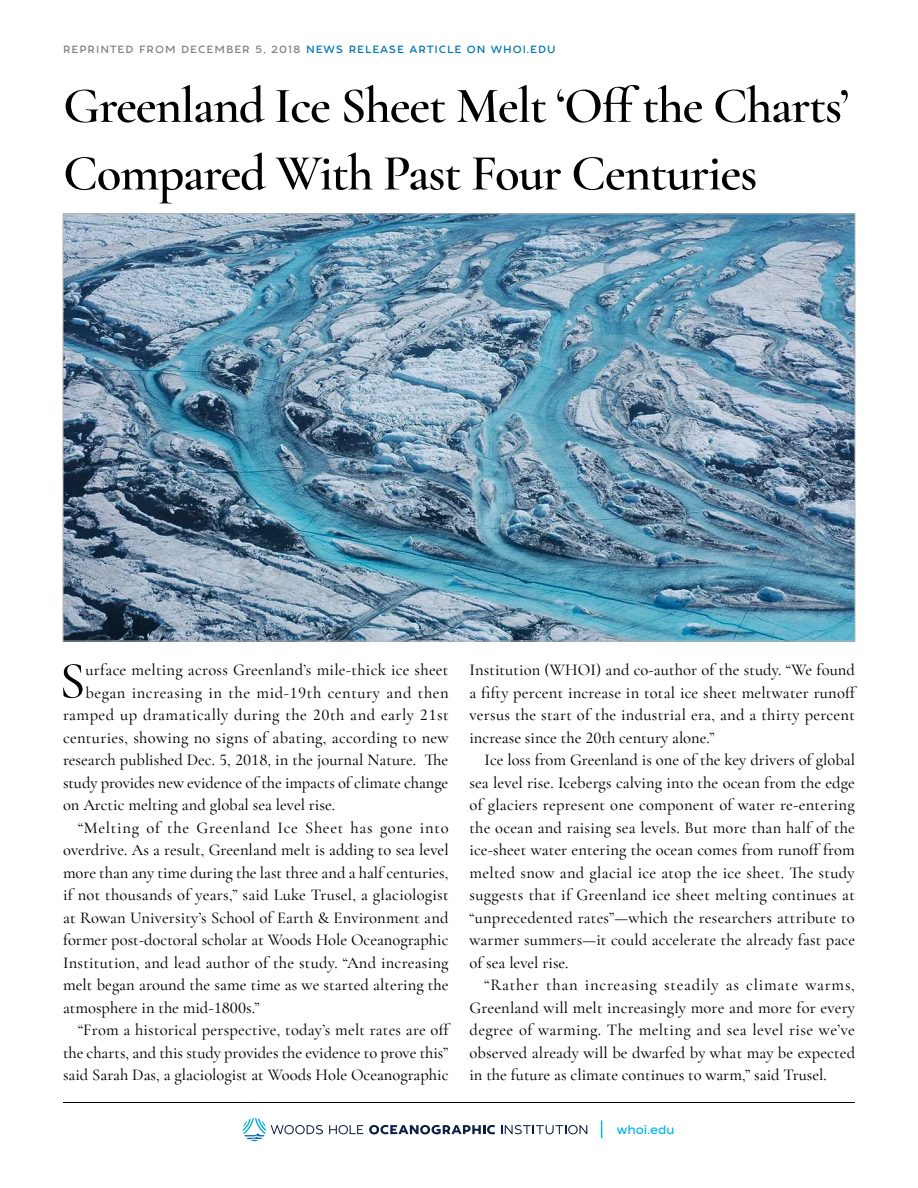
<style>
.page{position:relative;width:918px;height:1188px;background:#fff}
.page>*{position:absolute;margin:0;border:0;box-sizing:border-box;transform-origin:0 0}
.Body_1st{font:500 52.5px "Cormorant Garamond";color:#000}
.t1{font:600 51px/67.5px "Cormorant Garamond";letter-spacing:-.025em;color:#000}
.Body{font:500 16.5px/22.5px "Cormorant Garamond";letter-spacing:.005em;color:#000;text-align:justify}
.Body_1st-2{font:500 16.5px "Cormorant Garamond";letter-spacing:.015em;color:#000}
.Body_1st-3{font:500 16.5px "Cormorant Garamond";letter-spacing:-.005em;color:#000}
.Body_1st-4{font:500 16.5px "Cormorant Garamond";letter-spacing:.035em;color:#000}
.t2{font:12px "Tide Sans 400 Lil Dude";color:#00b5ef}
.Subtitle{font:10.5px "Tide Sans 400 Lil Dude";letter-spacing:.09em;color:#0076b6}
.s1{color:#808285}
</style>
<div class="page">
<hr style="left:63px;top:1102px;width:792px;height:1px;background:#000">
<svg style="left:369px;top:1125px;width:126px;height:9px"></svg>
<svg style="left:243px;top:1118px;width:80px;height:23px"></svg>
<svg style="left:329px;top:1125px;width:34px;height:9px"></svg>
<svg style="left:501px;top:1125px;width:86px;height:9px"></svg>
<svg style="left:601px;top:1120px;width:1px;height:18px"></svg>
<img style="left:65px;top:216px;width:788px;height:423px">
<p class="Subtitle" style="left:63px;top:43px;width:494px"><span class="s1">REPRINTED FROM DECEMBER 5, 2018</span> NEWS RELEASE ARTICLE ON WHOI.EDU</p>
<p class="t1" style="left:63px;top:72px;width:787px">Greenland Ice Sheet Melt ‘Off the Charts’<br>Compared With Past Four Centuries</p>
<p class="Body_1st" style="left:59px;top:649px;width:27px">S</p>
<p class="Body_1st-2" style="left:85px;top:660px;width:365px">urface melting across Greenland’s mile-thick ice sheet</p>
<p class="Body_1st-4" style="left:85px;top:682px;width:365px">began increasing in the mid-19th century and then</p>
<p class="Body_1st-2" style="left:63px;top:705px;width:387px">ramped up dramatically during the 20th and early 21st</p>
<p class="Body_1st-2" style="left:63px;top:727px;width:387px">centuries, showing no signs of abating, according to new</p>
<p class="Body_1st-2" style="left:63px;top:750px;width:387px">research published Dec. 5, 2018, in the journal Nature. The</p>
<p class="Body_1st-3" style="left:63px;top:772px;width:387px">study provides new evidence of the impacts of climate change</p>
<p class="Body_1st-2" style="left:63px;top:795px;width:274px">on Arctic melting and global sea level rise.</p>
<p class="Body" style="left:63px;top:816px;width:387px;text-indent:15px">“Melting of the Greenland Ice Sheet has gone into overdrive. As a result, Greenland melt is adding to sea level more than any time during the last three and a half centuries, if not thousands of years,” said Luke Trusel, a glaciologist at Rowan University’s School of Earth &amp; Environment and former post-doctoral scholar at Woods Hole Oceanographic Institution, and lead author of the study. “And increasing melt began around the same time as we started altering the atmosphere in the mid-1800s.”</p>
<p class="Body" style="left:63px;top:1018px;width:389px;text-align:left;text-indent:15px">“From a historical perspective, today’s melt rates are off the charts, and this study provides the evidence to prove this” said Sarah Das, a glaciologist at Woods Hole Oceanographic</p>
<p class="Body" style="left:470px;top:658px;width:389px;text-align:left">Institution (WHOI) and co-author of the study. “We found a fifty percent increase in total ice sheet meltwater runoff versus the start of the industrial era, and a thirty percent increase since the 20th century alone.”</p>
<p class="Body" style="left:470px;top:748px;width:387px;text-indent:15px">Ice loss from Greenland is one of the key drivers of global sea level rise. Icebergs calving into the ocean from the edge of glaciers represent one component of water re-entering the ocean and raising sea levels. But more than half of the ice-sheet water entering the ocean comes from runoff from melted snow and glacial ice atop the ice sheet. The study suggests that if Greenland ice sheet melting continues at “unprecedented rates”—which the researchers attribute to warmer summers—it could accelerate the already fast pace of sea level rise.</p>
<p class="Body" style="left:470px;top:973px;width:387px;text-indent:15px">“Rather than increasing steadily as climate warms, Greenland will melt increasingly more and more for every degree of warming. The melting and sea level rise we’ve observed already will be dwarfed by what may be expected in the future as climate continues to warm,” said Trusel.</p>
<p class="t2" style="left:617px;top:1122px;width:59px">whoi.edu</p>
</div>
